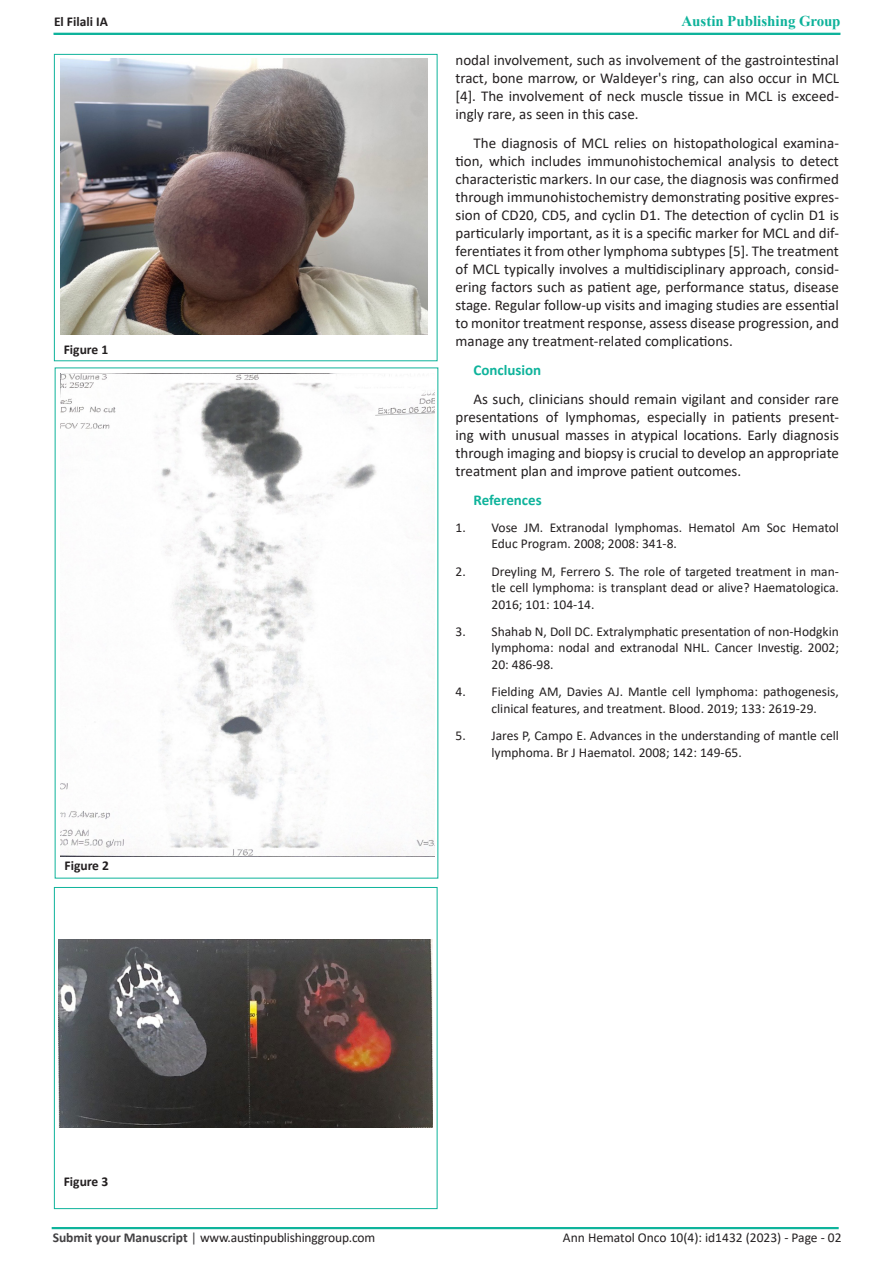
<style>
.page{position:relative;width:893px;height:1263px;background:#fff}
.page>*{position:absolute;margin:0;border:0;box-sizing:border-box;transform-origin:0 0}
.t1{font:15px/18px "Calibri";color:#231f20;text-align:justify}
.t2{font:700 15px "Times New Roman";color:#0eb29a}
.t3{font:700 15px "Calibri";color:#0eb39b}
.t4{font:13.5px/16.5px "Calibri";color:#231f20}
.t5{font:700 13.5px "Calibri";color:#231f20}
.s1{color:#0eb39b}
.s2{font-weight:700;color:#414042}
.s3{color:#414042}
</style>
<div class="page">
<div style="left:53px;top:33px;width:787px;height:2px;border:2px solid #0eb39b"></div>
<div style="left:52px;top:1227px;width:787px;height:2px;border:2px solid #0eb39b"></div>
<div style="left:54px;top:54px;width:383px;height:307px;border:1px solid #0eb39b"></div>
<img style="left:60px;top:59px;width:367px;height:275px">
<img style="left:60px;top:373px;width:375px;height:483px">
<div style="left:54px;top:887px;width:383px;height:322px;border:1px solid #0eb39b"></div>
<img style="left:59px;top:940px;width:373px;height:188px">
<p class="t5" style="left:54px;top:12px;width:55px">El Filali IA</p>
<p class="t2" style="left:681px;top:10px;width:161px"><span class="s1">A</span>ustin Publishing Group</p>
<p class="t1" style="left:455px;top:51px;width:385px">nodal involvement, such as involvement of the gastrointestinal tract, bone marrow, or Waldeyer's ring, can also occur in MCL [4]. The involvement of neck muscle tissue in MCL is exceed&shy;ingly rare, as seen in this case.</p>
<p class="t1" style="left:455px;top:134px;width:385px;text-indent:18px">The diagnosis of MCL relies on histopathological examina&shy;tion, which includes immunohistochemical analysis to detect characteristic markers. In our case, the diagnosis was confirmed through immunohistochemistry demonstrating positive expres&shy;sion of CD20, CD5, and cyclin D1. The detection of cyclin D1 is particularly important, as it is a specific marker for MCL and dif&shy;ferentiates it from other lymphoma subtypes [5]. The treatment of MCL typically involves a multidisciplinary approach, consid&shy;ering factors such as patient age, performance status, disease stage. Regular follow-up visits and imaging studies are essential to monitor treatment response, assess disease progression, and manage any treatment-related complications.</p>
<p class="t3" style="left:473px;top:359px;width:69px">Conclusion</p>
<p class="t1" style="left:455px;top:389px;width:385px;text-indent:18px">As such, clinicians should remain vigilant and consider rare presentations of lymphomas, especially in patients present&shy;ing with unusual masses in atypical locations. Early diagnosis through imaging and biopsy is crucial to develop an appropriate treatment plan and improve patient outcomes.</p>
<p class="t3" style="left:473px;top:489px;width:70px">References</p>
<p class="t4" style="left:491px;top:519px;width:349px;text-indent:-36px">1. Vose JM. Extranodal lymphomas. Hematol Am Soc Hematol<br>Educ Program. 2008; 2008: 341-8.</p>
<p class="t4" style="left:491px;top:562px;width:349px;text-align:justify;text-indent:-36px">2. Dreyling M, Ferrero S. The role of targeted treatment in man&shy;tle cell lymphoma: is transplant dead or alive? Haematologica.<br>2016; 101: 104-14.</p>
<p class="t4" style="left:491px;top:623px;width:349px;text-align:justify;text-indent:-36px">3. Shahab N, Doll DC. Extralymphatic presentation of non-Hodgkin lymphoma: nodal and extranodal NHL. Cancer Investig. 2002; 20: 486-98.</p>
<p class="t4" style="left:491px;top:683px;width:349px;text-indent:-36px">4. Fielding AM, Davies AJ. Mantle cell lymphoma: pathogenesis, clinical features, and treatment. Blood. 2019; 133: 2619-29.</p>
<p class="t4" style="left:491px;top:727px;width:349px;text-indent:-36px">5. Jares P, Campo E. Advances in the understanding of mantle cell lymphoma. Br J Haematol. 2008; 142: 149-65.</p>
<p class="t5" style="left:64px;top:340px;width:46px">Figure 1</p>
<p class="t5" style="left:64px;top:856px;width:46px">Figure 2</p>
<p class="t5" style="left:64px;top:1171px;width:46px">Figure 3</p>
<p class="t4" style="left:53px;top:1228px;width:324px"><span class="s2">Submit your Manuscript</span> <span class="s3">|</span> www.austinpublishinggroup.com</p>
<p class="t4" style="left:563px;top:1229px;width:280px">Ann Hematol Onco 10(4): id1432 (2023) - Page - 02</p>
</div>
